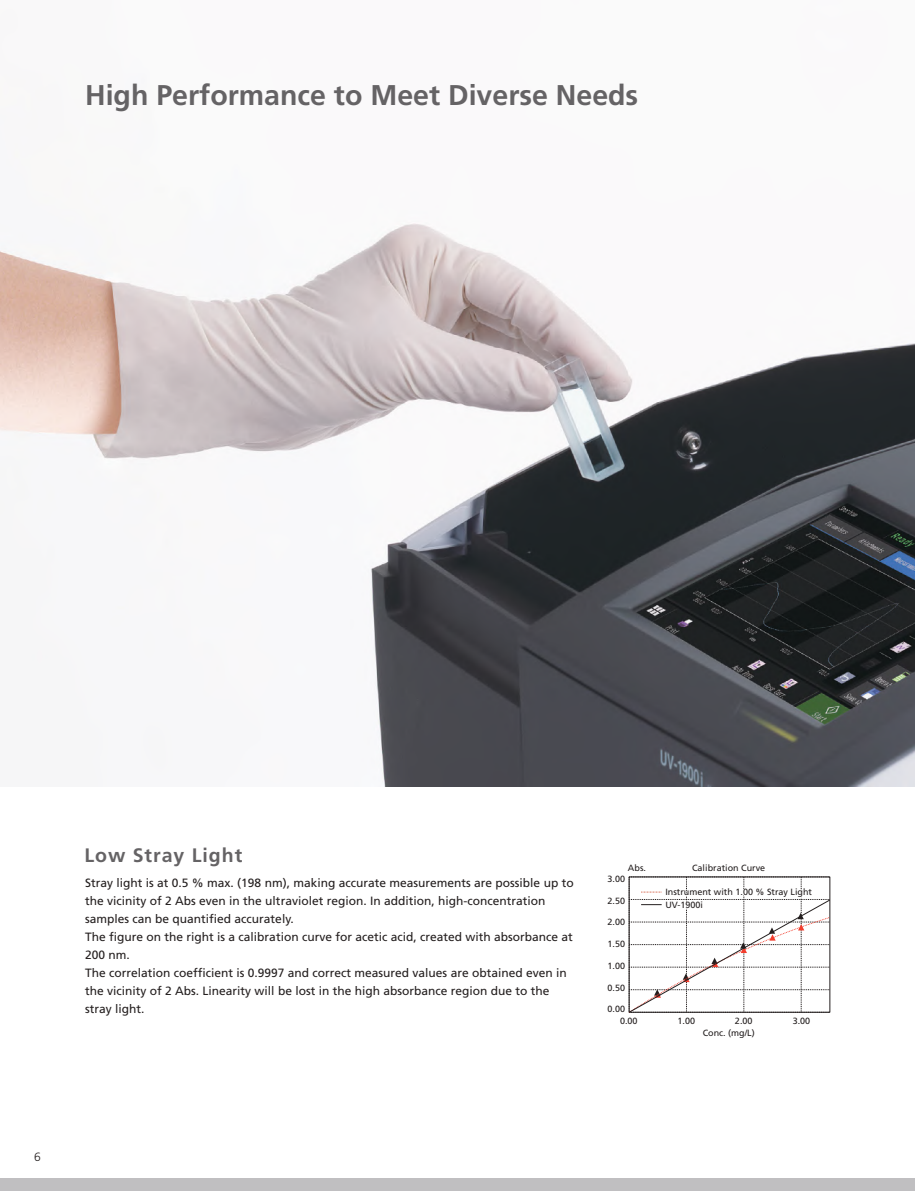
<style>
.page{position:relative;width:915px;height:1191px;background:#fff}
.page>*{position:absolute;margin:0;border:0;box-sizing:border-box;transform-origin:0 0}
.t1{font:700 28.5px "Frutiger";color:#656365}
.t2{font:700 19.5px "Frutiger";letter-spacing:.05em;color:#656365}
.t3{font:12px/18px "Frutiger";color:#241f1f}
.t4{font:300 12px "Frutiger";color:#241f1f}
.t5{font:9px/12.8px "Frutiger";color:#241f1f}
</style>
<div class="page">
<img style="left:0;top:223px;width:914px;height:563px">
<div style="left:0;top:1178px;width:914px;height:13px;background:#c0bfc1"></div>
<svg style="left:628px;top:876px;width:201px;height:137px"></svg>
<h1 class="t1" style="left:85px;top:78px;width:554px">High Performance to Meet Diverse Needs</h1>
<h2 class="t2" style="left:84px;top:843px;width:159px">Low Stray Light</h2>
<p class="t3" style="left:85px;top:874px;width:490px">Stray light is at 0.5 % max. (198 nm), making accurate measurements are possible up to the vicinity of 2 Abs even in the ultraviolet region. In addition, high-concentration samples can be quantified accurately.<br>The figure on the right is a calibration curve for acetic acid, created with absorbance at 200 nm.<br>The correlation coefficient is 0.9997 and correct measured values are obtained even in the vicinity of 2 Abs. Linearity will be lost in the high absorbance region due to the stray light.</p>
<p class="t5" style="left:627px;top:861px;width:19px">Abs.</p>
<p class="t5" style="left:607px;top:872px;width:19px">3.00</p>
<p class="t5" style="left:607px;top:894px;width:19px">2.50</p>
<p class="t5" style="left:607px;top:915px;width:19px">2.00</p>
<p class="t5" style="left:607px;top:937px;width:19px">1.50</p>
<p class="t5" style="left:607px;top:959px;width:19px">1.00</p>
<p class="t5" style="left:607px;top:981px;width:19px">0.50</p>
<p class="t5" style="left:607px;top:1002px;width:19px">0.00</p>
<p class="t5" style="left:692px;top:861px;width:75px">Calibration Curve</p>
<p class="t5" style="left:665px;top:885px;width:148px">Instrument with 1.00 % Stray Light<br>UV-1900i</p>
<p class="t5" style="left:619px;top:1014px;width:19px">0.00</p>
<p class="t5" style="left:677px;top:1014px;width:19px">1.00</p>
<p class="t5" style="left:734px;top:1014px;width:19px">2.00</p>
<p class="t5" style="left:792px;top:1014px;width:19px">3.00</p>
<p class="t5" style="left:702px;top:1026px;width:53px">Conc. (mg/L)</p>
<p class="t4" style="left:34px;top:1150px;width:8px">6</p>
</div>
